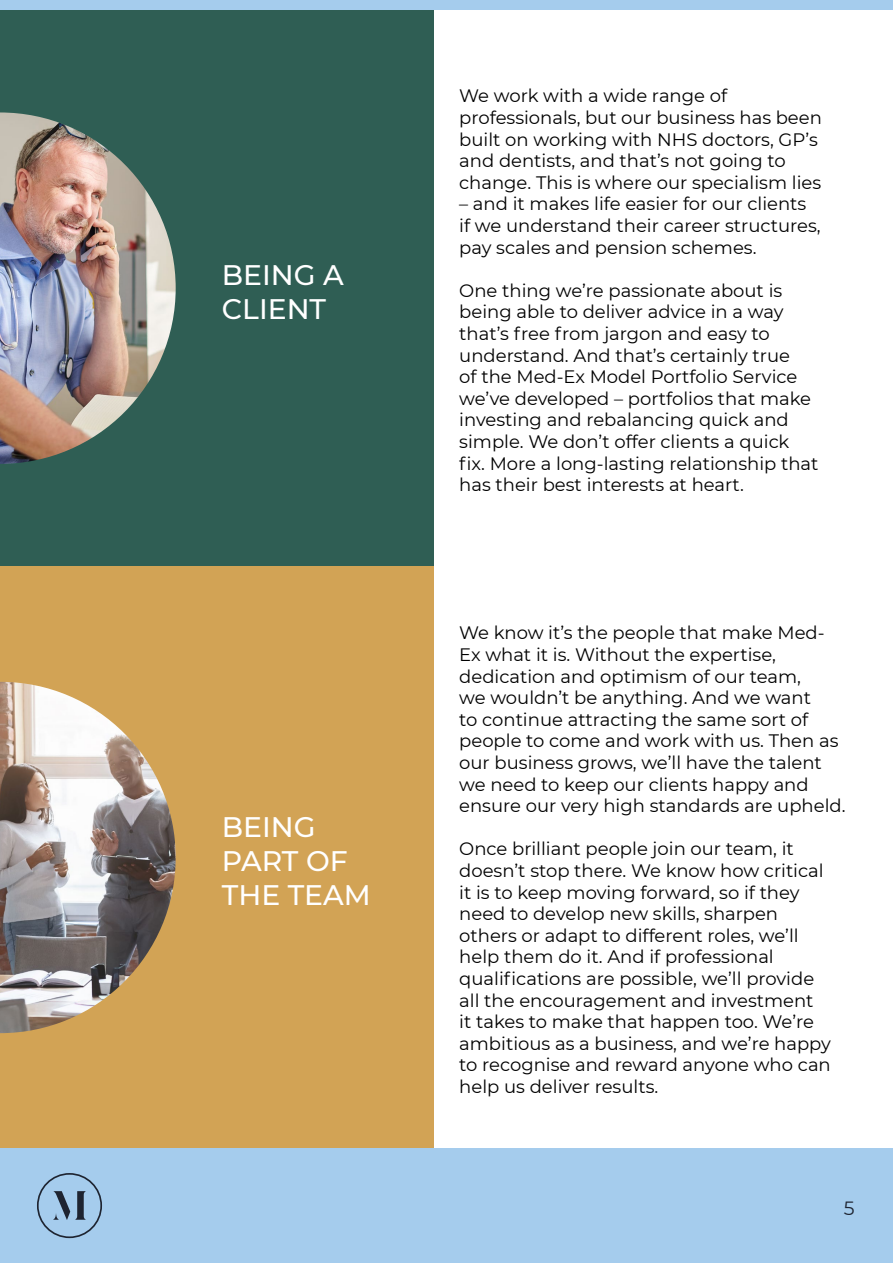
<style>
.page{position:relative;width:893px;height:1263px;background:#fff}
.page>*{position:absolute;margin:0;border:0;box-sizing:border-box;transform-origin:0 0}
.t1{font:500 28.2px/33.9px "Montserrat";color:#fff}
.t2{font:19.2px "Montserrat";color:#1e2431}
.t3{font:18px/21.6px "Montserrat";color:#000}
</style>
<div class="page">
<div style="left:0;top:10px;width:434px;height:557px;background:#2f5e54"></div>
<div style="left:0;top:567px;width:434px;height:581px;background:#d2a355"></div>
<img style="left:0;top:112px;width:176px;height:352px">
<img style="left:0;top:682px;width:176px;height:351px">
<div style="left:0;top:1148px;width:893px;height:115px;background:#a5cced"></div>
<svg style="left:37px;top:1173px;width:65px;height:65px"></svg>
<div style="left:0;top:0;width:893px;height:10px;background:#a5cced"></div>
<h1 class="t1" style="left:222px;top:257px;width:123px">BEING A<br>CLIENT</h1>
<h1 class="t1" style="left:222px;top:809px;width:150px">BEING<br>PART OF<br>THE TEAM</h1>
<p class="t3" style="left:459px;top:85px;width:364px">We work with a wide range of professionals, but our business has been built on working with NHS doctors, GP’s and dentists, and that’s not going to change. This is where our specialism lies</p>
<p class="t3" style="left:459px;top:193px;width:363px">– and it makes life easier for our clients if we understand their career structures, pay scales and pension schemes.</p>
<p class="t3" style="left:459px;top:279px;width:361px">One thing we’re passionate about is being able to deliver advice in a way that’s free from jargon and easy to understand. And that’s certainly true<br>of the Med-Ex Model Portfolio Service we’ve developed – portfolios that make investing and rebalancing quick and simple. We don’t offer clients a quick fix. More a long-lasting relationship that has their best interests at heart.</p>
<p class="t3" style="left:459px;top:621px;width:388px">We know it’s the people that make Med-Ex what it is. Without the expertise, dedication and optimism of our team,<br>we wouldn’t be anything. And we want<br>to continue attracting the same sort of people to come and work with us. Then as our business grows, we’ll have the talent we need to keep our clients happy and ensure our very high standards are upheld.</p>
<p class="t3" style="left:459px;top:837px;width:373px">Once brilliant people join our team, it doesn’t stop there. We know how critical it is to keep moving forward, so if they need to develop new skills, sharpen others or adapt to different roles, we’ll help them do it. And if professional qualifications are possible, we’ll provide all the encouragement and investment<br>it takes to make that happen too. We’re ambitious as a business, and we’re happy to recognise and reward anyone who can help us deliver results.</p>
<p class="t2" style="left:844px;top:1195px;width:12px">5</p>
</div>
